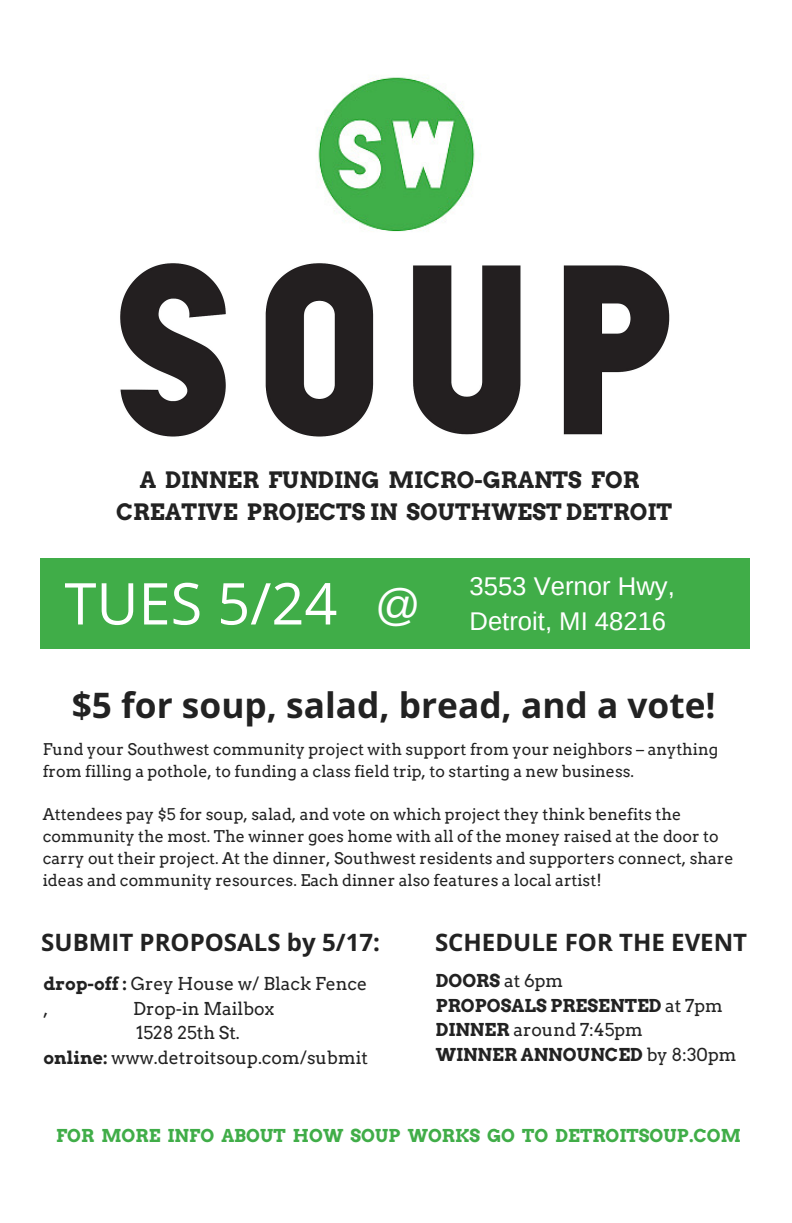
<style>
.page{position:relative;width:792px;height:1223px;background:#fff}
.page>*{position:absolute;margin:0;border:0;box-sizing:border-box;transform-origin:0 0}
.t1{font:57.7px "Open Sans";color:#fff}
.t2{font:700 35.3px "Open Sans";color:#222}
.t3{font:25.7px/35.2px "Arimo";color:#fff}
.t4{font:700 24.1px "Open Sans";color:#222}
.t5{font:700 22.4px/31.5px "Arvo";color:#222;text-align:center}
.t6{font:17.6px/24.8px "Arvo";color:#222}
.t7{font:700 17.6px/24.8px "Arvo";color:#222}
.t8{font:700 17.6px "Arvo";color:#40ad48}
.t9{font:16px/21.8px "Arvo";color:#222}
.s1{font-family:"Arimo";font-size:44.9px}
.s2{font-weight:700}
.s3{font-weight:400}
</style>
<div class="page">
<img style="left:120px;top:263px;width:550px;height:174px">
<div style="left:41px;top:558px;width:709px;height:91px;background:#40ad48"></div>
<img style="left:318px;top:77px;width:157px;height:155px">
<h3 class="t5" style="left:116px;top:464px;width:558px">A DINNER FUNDING MICRO-GRANTS FOR<br>CREATIVE PROJECTS IN SOUTHWEST DETROIT</h3>
<h1 class="t1" style="left:64px;top:563px;width:358px">TUES 5/24 <span class="s1">@</span></h1>
<h3 class="t3" style="left:470px;top:568px;width:207px">3553 Vernor Hwy,<br>Detroit, MI 48216</h3>
<h2 class="t2" style="left:72px;top:681px;width:645px">$5 for soup, salad, bread, and a vote!</h2>
<p class="t9" style="left:43px;top:738px;width:677px">Fund your Southwest community project with support from your neighbors – anything from filling a pothole, to funding a class field trip, to starting a new business.</p>
<p class="t9" style="left:43px;top:804px;width:692px">Attendees pay $5 for soup, salad, and vote on which project they think benefits the community the most. The winner goes home with all of the money raised at the door to carry out their project. At the dinner, Southwest residents and supporters connect, share ideas and community resources. Each dinner also features a local artist!</p>
<h3 class="t4" style="left:41px;top:925px;width:340px">SUBMIT PROPOSALS by 5/17:</h3>
<p class="t6" style="left:44px;top:971px;width:325px"><span class="s2">drop-off :</span> Grey House w/ Black Fence ,</p>
<p class="t6" style="left:133px;top:996px;width:142px">Drop-in Mailbox</p>
<p class="t6" style="left:136px;top:1021px;width:105px">1528 25th St.</p>
<p class="t6" style="left:44px;top:1045px;width:326px"><span class="s2">online:</span> www.detroitsoup.com/submit</p>
<h3 class="t4" style="left:435px;top:925px;width:314px">SCHEDULE FOR THE EVENT</h3>
<p class="t7" style="left:436px;top:968px;width:302px">DOORS <span class="s3">at 6pm<br></span>PROPOSALS PRESENTED <span class="s3">at 7pm<br></span>DINNER <span class="s3">around 7:45pm<br></span>WINNER ANNOUNCED <span class="s3">by 8:30pm</span></p>
<p class="t8" style="left:56px;top:1125px;width:686px">FOR MORE INFO ABOUT HOW SOUP WORKS GO TO DETROITSOUP.COM</p>
</div>
